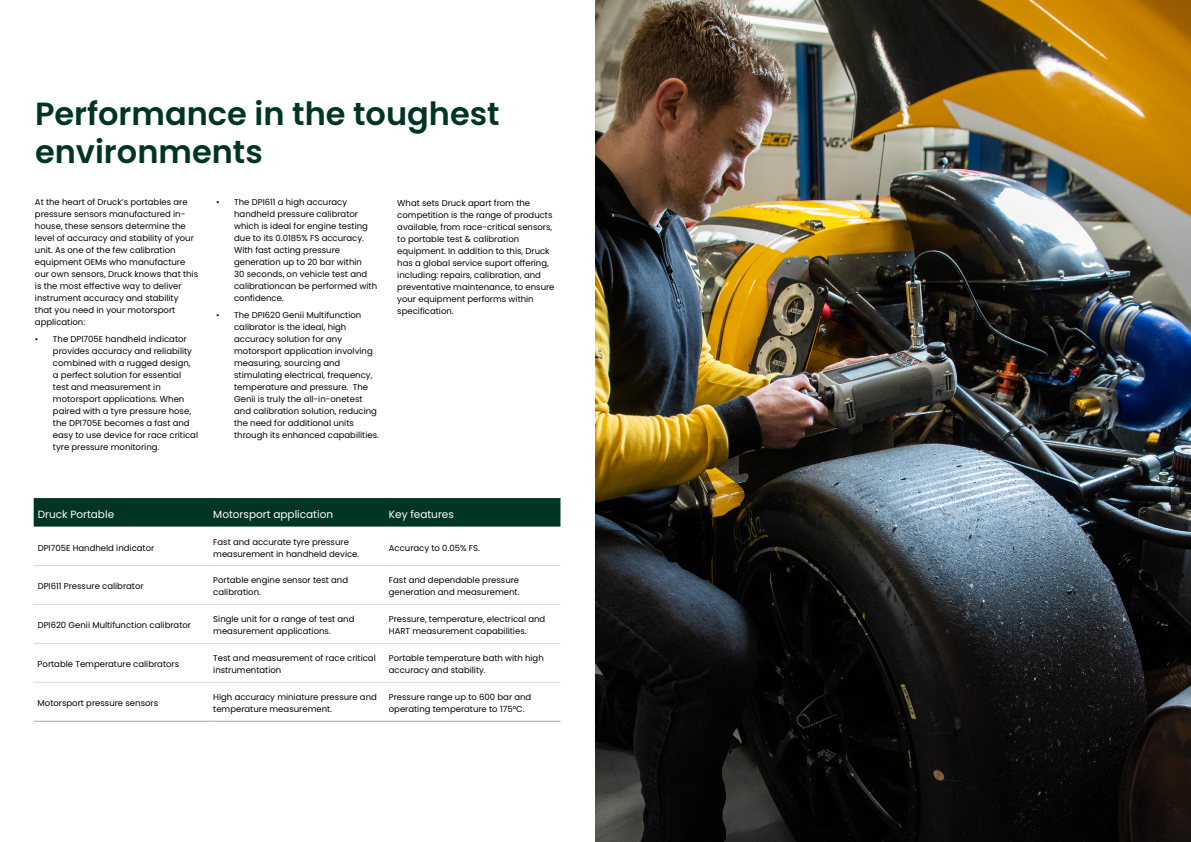
<style>
.page{position:relative;width:1191px;height:842px;background:#fff}
.page>*{position:absolute;margin:0;border:0;box-sizing:border-box;transform-origin:0 0}
.t1{font:600 32px/38.4px "Poppins";color:#003525}
.t2{font:10.5px "Poppins";color:#fff}
.t3{font:8.5px/12px "Poppins";color:#000}
</style>
<div class="page">
<img style="left:595px;top:0;width:596px;height:842px">
<div style="left:34px;top:498px;width:526px;height:29px;background:#003525"></div>
<hr style="left:34px;top:565px;width:175px;height:1px;background:#dadbdc">
<hr style="left:209px;top:565px;width:176px;height:1px;background:#dadbdc">
<hr style="left:385px;top:565px;width:175px;height:1px;background:#dadbdc">
<hr style="left:34px;top:604px;width:175px;height:1px;background:#dadbdc">
<hr style="left:209px;top:604px;width:176px;height:1px;background:#dadbdc">
<hr style="left:385px;top:604px;width:175px;height:1px;background:#dadbdc">
<hr style="left:34px;top:643px;width:175px;height:1px;background:#dadbdc">
<hr style="left:209px;top:643px;width:176px;height:1px;background:#dadbdc">
<hr style="left:385px;top:643px;width:175px;height:1px;background:#dadbdc">
<hr style="left:34px;top:682px;width:175px;height:1px;background:#dadbdc">
<hr style="left:209px;top:682px;width:176px;height:1px;background:#dadbdc">
<hr style="left:385px;top:682px;width:175px;height:1px;background:#dadbdc">
<hr style="left:34px;top:721px;width:175px;height:1px;background:#a7a9ac">
<hr style="left:209px;top:721px;width:176px;height:1px;background:#a7a9ac">
<hr style="left:385px;top:721px;width:175px;height:1px;background:#a7a9ac">
<h1 class="t1" style="left:35px;top:94px;width:466px">Performance in the toughest environments</h1>
<p class="t3" style="left:35px;top:196px;width:165px">At the heart of Druck’s portables are pressure sensors manufactured in&shy;house, these sensors determine the level of accuracy and stability of your unit. As one of the few calibration equipment OEMs who manufacture our own sensors, Druck knows that this is the most effective way to deliver instrument accuracy and stability<br>that you need in your motorsport application:</p>
<p class="t3" style="left:53px;top:333px;width:147px;text-indent:-18px">• The DPI705E handheld indicator provides accuracy and reliability combined with a rugged design, a perfect solution for essential test and measurement in motorsport applications. When paired with a tyre pressure hose, the DPI705E becomes a fast and easy to use device for race critical tyre pressure monitoring.</p>
<p class="t3" style="left:234px;top:197px;width:144px;text-indent:-18px">• The DPI611 a high accuracy handheld pressure calibrator which is ideal for engine testing due to its 0.0185% FS accuracy.<br>With fast acting pressure generation up to 20 bar within<br>30 seconds, on vehicle test and calibrationcan be performed with confidence.</p>
<p class="t3" style="left:234px;top:309px;width:146px;text-indent:-18px">• The DPI620 Genii Multifunction calibrator is the ideal, high accuracy solution for any motorsport application involving measuring, sourcing and stimulating electrical, frequency, temperature and pressure. The<br>Genii is truly the all-in-onetest and calibration solution, reducing the need for additional units through its enhanced capabilities.</p>
<p class="t3" style="left:397px;top:197px;width:159px">What sets Druck apart from the competition is the range of products available, from race-critical sensors, to portable test &amp; calibration equipment. In addition to this, Druck has a global service suport offering, including: repairs, calibration, and preventative maintenance, to ensure your equipment performs within specification.</p>
<p class="t2" style="left:38px;top:508px;width:78px">Druck Portable</p>
<p class="t2" style="left:213px;top:508px;width:121px">Motorsport application</p>
<p class="t2" style="left:389px;top:508px;width:67px">Key features</p>
<p class="t3" style="left:38px;top:542px;width:118px">DPI705E Handheld indicator</p>
<p class="t3" style="left:213px;top:536px;width:147px">Fast and accurate tyre pressure measurement in handheld device.</p>
<p class="t3" style="left:389px;top:542px;width:93px">Accuracy to 0.05% FS.</p>
<p class="t3" style="left:38px;top:580px;width:107px">DPI611 Pressure calibrator</p>
<p class="t3" style="left:213px;top:574px;width:136px">Portable engine sensor test and calibration.</p>
<p class="t3" style="left:389px;top:574px;width:132px">Fast and dependable pressure generation and measurement.</p>
<p class="t3" style="left:38px;top:619px;width:155px">DPI620 Genii Multifunction calibrator</p>
<p class="t3" style="left:213px;top:613px;width:143px">Single unit for a range of test and measurement applications.</p>
<p class="t3" style="left:389px;top:613px;width:158px">Pressure, temperature, electrical and<br>HART measurement capabilities.</p>
<p class="t3" style="left:38px;top:658px;width:143px">Portable Temperature calibrators</p>
<p class="t3" style="left:213px;top:652px;width:164px">Test and measurement of race critical instrumentation</p>
<p class="t3" style="left:389px;top:652px;width:156px">Portable temperature bath with high accuracy and stability.</p>
<p class="t3" style="left:38px;top:697px;width:122px">Motorsport pressure sensors</p>
<p class="t3" style="left:213px;top:691px;width:165px">High accuracy miniature pressure and temperature measurement.</p>
<p class="t3" style="left:389px;top:691px;width:144px">Pressure range up to 600 bar and operating temperature to 175°C.</p>
</div>
